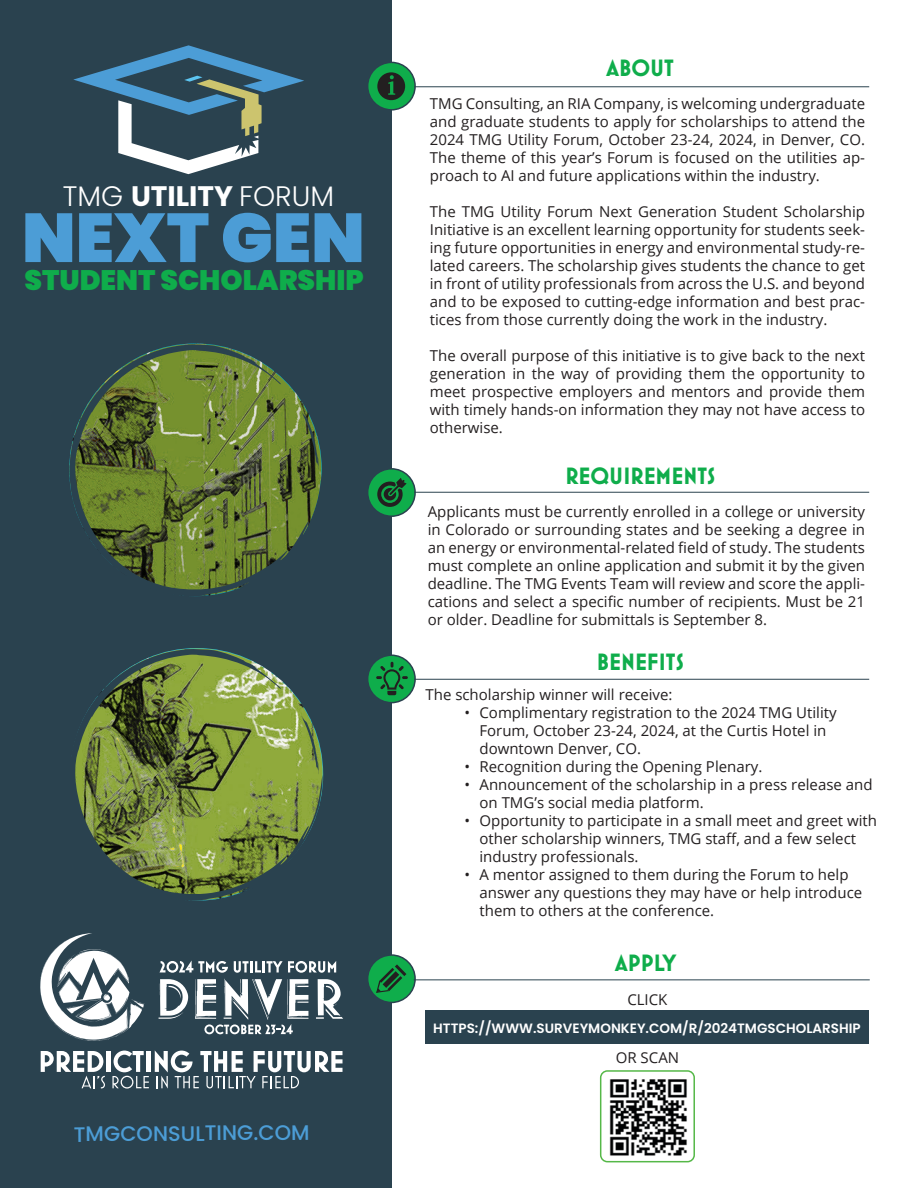
<style>
.page{position:relative;width:918px;height:1188px;background:#fff}
.page>*{position:absolute;margin:0;border:0;box-sizing:border-box;transform-origin:0 0}
.t1{font:900 69px "Poppins";color:#4c9dd6}
.t2{font:900 28.2px "Poppins";color:#0fad4b}
.t3{font:300 28.2px "Poppins";color:#fff}
.t4{font:700 24px "Mostra Nuova";color:#0fad4b}
.t5{font:500 21px "Poppins";color:#4c9dd6}
.t6{font:15px/18px "Open Sans";color:#231f20;text-align:justify}
.t7{font:600 13.5px "Poppins";color:#fff}
.s1{font-weight:700}
</style>
<div class="page">
<div style="left:0;top:0;width:392px;height:1188px;background:#2a424f"></div>
<img style="left:601px;top:1071px;width:93px;height:91px">
<div style="left:600px;top:1070px;width:95px;height:92px;border:2px solid #55b848;border-radius:7px"></div>
<div style="left:368px;top:62px;width:47px;height:48px;background:#0fad4b;border-radius:50%"></div>
<div style="left:367px;top:62px;width:49px;height:49px;border:2px solid #2a424f;border-radius:50%"></div>
<div style="left:368px;top:469px;width:47px;height:47px;background:#0fad4b;border-radius:50%"></div>
<div style="left:367px;top:468px;width:49px;height:49px;border:2px solid #2a424f;border-radius:50%"></div>
<svg style="left:368px;top:655px;width:47px;height:48px"></svg>
<div style="left:367px;top:654px;width:49px;height:49px;border:2px solid #2a424f;border-radius:50%"></div>
<div style="left:368px;top:955px;width:47px;height:47px;background:#0fad4b;border-radius:50%"></div>
<div style="left:367px;top:954px;width:49px;height:49px;border:2px solid #2a424f;border-radius:50%"></div>
<div style="left:426px;top:1011px;width:443px;height:33px;background:#2a424f"></div>
<hr style="left:414px;top:86px;width:455px;height:1px;background:#2a424f">
<hr style="left:414px;top:492px;width:455px;height:1px;background:#2a424f">
<hr style="left:414px;top:679px;width:455px;height:1px;background:#2a424f">
<hr style="left:414px;top:979px;width:456px;height:1px;background:#2a424f">
<svg style="left:73px;top:45px;width:231px;height:129px"></svg>
<svg style="left:377px;top:478px;width:30px;height:29px"></svg>
<svg style="left:376px;top:964px;width:30px;height:29px"></svg>
<svg style="left:376px;top:662px;width:32px;height:33px"></svg>
<svg style="left:377px;top:72px;width:28px;height:28px"></svg>
<svg style="left:160px;top:960px;width:68px;height:13px"></svg>
<svg style="left:234px;top:961px;width:102px;height:12px"></svg>
<svg style="left:159px;top:979px;width:29px;height:40px"></svg>
<svg style="left:195px;top:979px;width:113px;height:55px"></svg>
<svg style="left:316px;top:979px;width:27px;height:40px"></svg>
<svg style="left:40px;top:933px;width:105px;height:108px"></svg>
<svg style="left:41px;top:1051px;width:64px;height:37px"></svg>
<div style="left:106px;top:1051px;width:5px;height:21px;background:#fff"></div>
<svg style="left:112px;top:1051px;width:37px;height:38px"></svg>
<hr style="left:146px;top:1051px;width:4px;height:21px;background:#fff">
<svg style="left:155px;top:1050px;width:188px;height:39px"></svg>
<svg style="left:69px;top:344px;width:253px;height:252px"></svg>
<svg style="left:75px;top:649px;width:248px;height:252px"></svg>
<h2 class="t3" style="left:63px;top:180px;width:273px">TMG <span class="s1">UTILITY</span> FORUM</h2>
<h1 class="t1" style="left:22px;top:198px;width:344px">NEXT GEN</h1>
<h2 class="t2" style="left:24px;top:264px;width:341px">STUDENT SCHOLARSHIP</h2>
<p class="t5" style="left:73px;top:1123px;width:237px;rotate:-1deg">TMGCONSULTING.COM</p>
<p class="t4" style="left:607px;top:54px;width:69px">ABOUT</p>
<p class="t6" style="left:430px;top:94px;width:437px">TMG Consulting, an RIA Company, is welcoming undergraduate and graduate students to apply for scholarships to attend the 2024 TMG Utility Forum, October 23-24, 2024, in Denver, CO.<br>The theme of this year’s Forum is focused on the utilities ap&shy;proach to AI and future applications within the industry.</p>
<p class="t6" style="left:430px;top:202px;width:437px">The TMG Utility Forum Next Generation Student Scholarship Initiative is an excellent learning opportunity for students seek&shy;ing future opportunities in energy and environmental study-re&shy;lated careers. The scholarship gives students the chance to get in front of utility professionals from across the U.S. and beyond and to be exposed to cutting-edge information and best prac&shy;tices from those currently doing the work in the industry.</p>
<p class="t6" style="left:430px;top:346px;width:437px">The overall purpose of this initiative is to give back to the next generation in the way of providing them the opportunity to meet prospective employers and mentors and provide them with timely hands-on information they may not have access to otherwise.</p>
<p class="t4" style="left:565px;top:462px;width:152px">REQUIREMENTS</p>
<p class="t6" style="left:428px;top:502px;width:439px">Applicants must be currently enrolled in a college or university in Colorado or surrounding states and be seeking a degree in an energy or environmental-related field of study. The students must complete an online application and submit it by the given deadline. The TMG Events Team will review and score the appli&shy;cations and select a specific number of recipients. Must be 21 or older. Deadline for submittals is September 8.</p>
<p class="t4" style="left:597px;top:648px;width:88px">BENEFITS</p>
<p class="t6" style="left:426px;top:685px;width:248px">The scholarship winner will receive:</p>
<p class="t6" style="left:465px;top:703px;width:374px">• Complimentary registration to the 2024 TMG Utility</p>
<p class="t6" style="left:480px;top:721px;width:348px">Forum, October 23-24, 2024, at the Curtis Hotel in</p>
<p class="t6" style="left:480px;top:739px;width:163px">downtown Denver, CO.</p>
<p class="t6" style="left:465px;top:757px;width:299px">• Recognition during the Opening Plenary.</p>
<p class="t6" style="left:465px;top:775px;width:410px">• Announcement of the scholarship in a press release and</p>
<p class="t6" style="left:480px;top:793px;width:226px">on TMG’s social media platform.</p>
<p class="t6" style="left:465px;top:811px;width:414px">• Opportunity to participate in a small meet and greet with</p>
<p class="t6" style="left:480px;top:829px;width:378px">other scholarship winners, TMG staff, and a few select</p>
<p class="t6" style="left:480px;top:847px;width:160px">industry professionals.</p>
<p class="t6" style="left:465px;top:865px;width:386px">• A mentor assigned to them during the Forum to help</p>
<p class="t6" style="left:480px;top:883px;width:384px">answer any questions they may have or help introduce</p>
<p class="t6" style="left:480px;top:901px;width:236px">them to others at the conference.</p>
<p class="t4" style="left:615px;top:949px;width:63px">APPLY</p>
<p class="t6" style="left:627px;top:990px;width:42px">CLICK</p>
<p class="t7" style="left:433px;top:1020px;width:429px">HTTPS://WWW.SURVEYMONKEY.COM/R/2024TMGSCHOLARSHIP</p>
<p class="t6" style="left:616px;top:1048px;width:65px">OR SCAN</p>
</div>
